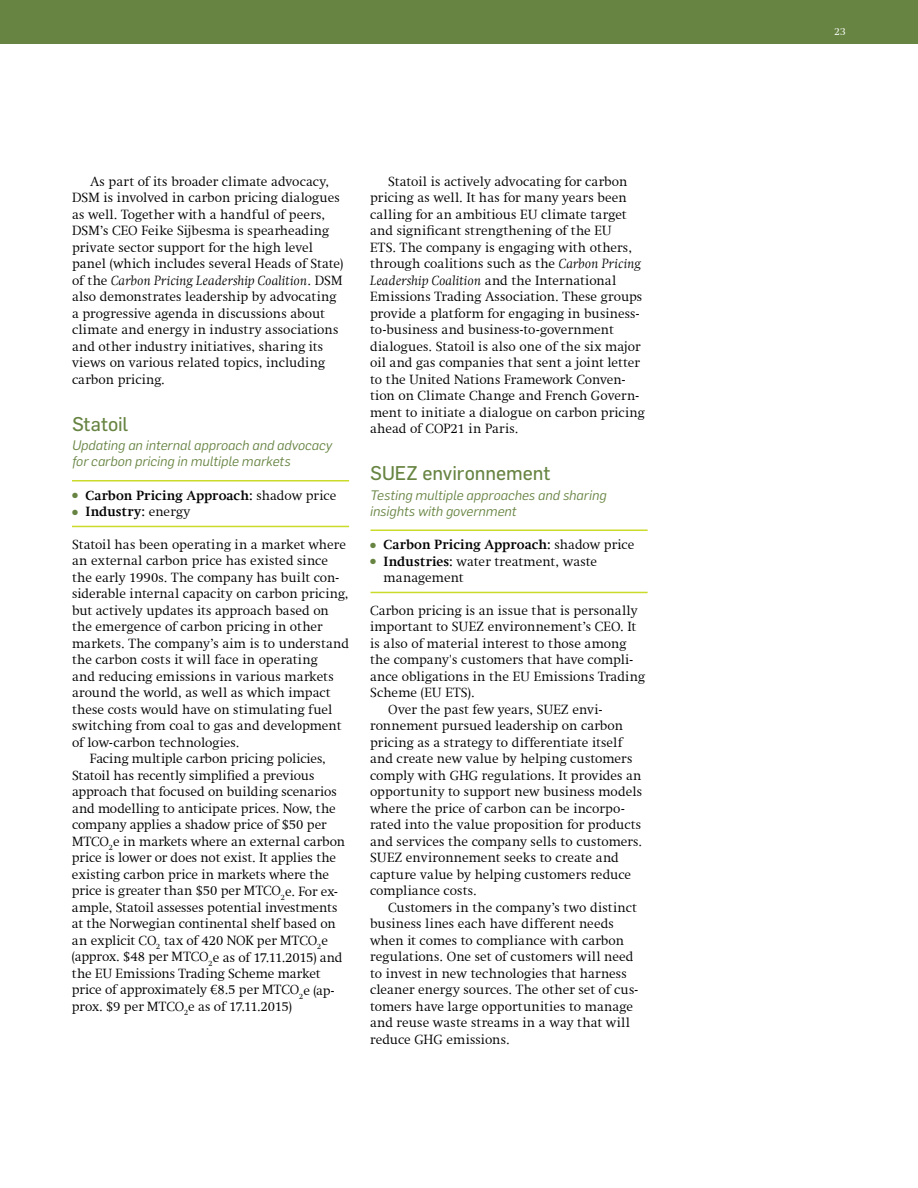
<style>
.page{position:relative;width:918px;height:1188px;background:#fff}
.page>*{position:absolute;margin:0;border:0;box-sizing:border-box;transform-origin:0 0}
.t1{font:19.5px "Flama";letter-spacing:-.005em;color:#678442}
.t2{font:300 13.5px/16.5px "Swift Com";letter-spacing:.005em;color:#000}
.t3{font:italic 13.5px/16.5px "Flama";letter-spacing:.005em;color:#678442}
.t4{font:700 13.5px "Swift Com";letter-spacing:.005em;color:#000}
.t5{font:300 13.5px "Swift Com";letter-spacing:-.015em;color:#000}
.t6{font:300 10.5px "Swift Com";color:#fff}
.s1{font-style:italic}
.s2{color:#678442}
.s3{font-weight:300}
.s4{font-weight:700}
</style>
<div class="page">
<div style="left:0;top:0;width:918px;height:43px;background:#678442"></div>
<hr style="left:72px;top:526px;width:277px;height:1px;background:#cbdb2a">
<hr style="left:72px;top:480px;width:277px;height:2px;background:#cbdb2a">
<hr style="left:370px;top:592px;width:278px;height:1px;background:#cbdb2a">
<hr style="left:370px;top:530px;width:278px;height:1px;background:#cbdb2a">
<p class="t2" style="left:72px;top:173px;width:273px;text-indent:18px">As part of its broader climate advocacy, DSM is involved in carbon pricing dialogues as well. Together with a handful of peers, DSM’s CEO Feike Sijbesma is spearheading private sector support for the high level panel (which includes several Heads of State) of the <span class="s1">Carbon Pricing Leadership Coalition</span>. DSM also demonstrates leadership by advocating a progressive agenda in discussions about climate and energy in industry associations and other industry initiatives, sharing its views on various related topics, including carbon pricing.</p>
<h1 class="t1" style="left:72px;top:412px;width:58px">Statoil</h1>
<p class="t3" style="left:72px;top:437px;width:262px">Updating an internal approach and advocacy for carbon pricing in multiple markets</p>
<p class="t4" style="left:72px;top:487px;width:266px"><span class="s2">●</span> Carbon Pricing Approach: <span class="s3">shadow price</span></p>
<p class="t4" style="left:72px;top:503px;width:120px"><span class="s2">●</span> Industry: <span class="s3">energy</span></p>
<p class="t2" style="left:72px;top:536px;width:275px">Statoil has been operating in a market where</p>
<p class="t2" style="left:72px;top:553px;width:257px">an external carbon price has existed since</p>
<p class="t2" style="left:72px;top:569px;width:269px">the early 1990s. The company has built con-</p>
<p class="t2" style="left:72px;top:586px;width:278px">siderable internal capacity on carbon pricing,</p>
<p class="t2" style="left:72px;top:602px;width:258px">but actively updates its approach based on</p>
<p class="t2" style="left:72px;top:619px;width:252px">the emergence of carbon pricing in other</p>
<p class="t2" style="left:72px;top:635px;width:278px">markets. The company’s aim is to understand</p>
<p class="t2" style="left:72px;top:652px;width:247px">the carbon costs it will face in operating</p>
<p class="t2" style="left:72px;top:668px;width:263px">and reducing emissions in various markets</p>
<p class="t2" style="left:72px;top:685px;width:260px">around the world, as well as which impact</p>
<p class="t2" style="left:72px;top:701px;width:262px">these costs would have on stimulating fuel</p>
<p class="t2" style="left:72px;top:718px;width:271px">switching from coal to gas and development</p>
<p class="t2" style="left:72px;top:734px;width:169px">of low-carbon technologies.</p>
<p class="t2" style="left:90px;top:751px;width:237px">Facing multiple carbon pricing policies,</p>
<p class="t2" style="left:72px;top:767px;width:244px">Statoil has recently simplified a previous</p>
<p class="t2" style="left:72px;top:784px;width:266px">approach that focused on building scenarios</p>
<p class="t2" style="left:72px;top:800px;width:265px">and modelling to anticipate prices. Now, the</p>
<p class="t2" style="left:72px;top:817px;width:256px">company applies a shadow price of $50 per</p>
<p class="t2" style="left:72px;top:833px;width:275px">MTCO<sub>2</sub>e in markets where an external carbon</p>
<p class="t2" style="left:72px;top:850px;width:266px">price is lower or does not exist. It applies the</p>
<p class="t2" style="left:72px;top:866px;width:259px">existing carbon price in markets where the</p>
<p class="t2" style="left:72px;top:883px;width:267px">price is greater than $50 per MTCO<sub>2</sub>e. For ex-</p>
<p class="t2" style="left:72px;top:899px;width:267px">ample, Statoil assesses potential investments</p>
<p class="t2" style="left:72px;top:916px;width:265px">at the Norwegian continental shelf based on</p>
<p class="t2" style="left:72px;top:932px;width:257px">an explicit CO<sub>2</sub> tax of 420 NOK per MTCO<sub>2</sub>e</p>
<p class="t5" style="left:72px;top:949px;width:272px">(approx. $48 per MTCO<sub>2</sub>e as of 17.11.2015) and</p>
<p class="t2" style="left:72px;top:965px;width:250px">the EU Emissions Trading Scheme market</p>
<p class="t2" style="left:72px;top:982px;width:264px">price of approximately €8.5 per MTCO<sub>2</sub>e (ap-</p>
<p class="t5" style="left:72px;top:999px;width:221px">prox. $9 per MTCO<sub>2</sub>e as of 17.11.2015)</p>
<p class="t2" style="left:370px;top:173px;width:276px;text-indent:18px">Statoil is actively advocating for carbon pricing as well. It has for many years been calling for an ambitious EU climate target and significant strengthening of the EU<br>ETS. The company is engaging with others, through coalitions such as the <span class="s1">Carbon Pricing Leadership Coalition</span> and the International Emissions Trading Association. These groups provide a platform for engaging in business&shy;to-business and business-to-government dialogues. Statoil is also one of the six major oil and gas companies that sent a joint letter to the United Nations Framework Conven&shy;tion on Climate Change and French Govern&shy;ment to initiate a dialogue on carbon pricing ahead of COP21 in Paris.</p>
<h1 class="t1" style="left:370px;top:461px;width:182px">SUEZ environnement</h1>
<p class="t3" style="left:370px;top:486px;width:238px">Testing multiple approaches and sharing insights with government</p>
<p class="t4" style="left:370px;top:536px;width:266px"><span class="s2">●</span> Carbon Pricing Approach: <span class="s3">shadow price</span></p>
<p class="t2" style="left:384px;top:553px;width:215px;text-indent:-13px"><span class="s2">●</span> <span class="s4">Industries:</span> water treatment, waste management</p>
<p class="t2" style="left:370px;top:602px;width:269px">Carbon pricing is an issue that is personally</p>
<p class="t2" style="left:370px;top:619px;width:268px">important to SUEZ environnement’s CEO. It</p>
<p class="t2" style="left:370px;top:635px;width:258px">is also of material interest to those among</p>
<p class="t2" style="left:370px;top:652px;width:264px">the company's customers that have compli-</p>
<p class="t2" style="left:370px;top:668px;width:276px">ance obligations in the EU Emissions Trading</p>
<p class="t2" style="left:370px;top:685px;width:106px">Scheme (EU ETS).</p>
<p class="t2" style="left:388px;top:701px;width:216px">Over the past few years, SUEZ envi-</p>
<p class="t2" style="left:370px;top:718px;width:255px">ronnement pursued leadership on carbon</p>
<p class="t2" style="left:370px;top:734px;width:254px">pricing as a strategy to differentiate itself</p>
<p class="t2" style="left:370px;top:751px;width:264px">and create new value by helping customers</p>
<p class="t2" style="left:370px;top:767px;width:273px">comply with GHG regulations. It provides an</p>
<p class="t2" style="left:370px;top:784px;width:274px">opportunity to support new business models</p>
<p class="t2" style="left:370px;top:800px;width:256px">where the price of carbon can be incorpo-</p>
<p class="t2" style="left:370px;top:817px;width:273px">rated into the value proposition for products</p>
<p class="t2" style="left:370px;top:833px;width:274px">and services the company sells to customers.</p>
<p class="t2" style="left:370px;top:850px;width:250px">SUEZ environnement seeks to create and</p>
<p class="t2" style="left:370px;top:866px;width:262px">capture value by helping customers reduce</p>
<p class="t2" style="left:370px;top:883px;width:108px">compliance costs.</p>
<p class="t2" style="left:388px;top:899px;width:250px">Customers in the company’s two distinct</p>
<p class="t2" style="left:370px;top:916px;width:245px">business lines each have different needs</p>
<p class="t2" style="left:370px;top:932px;width:255px">when it comes to compliance with carbon</p>
<p class="t2" style="left:370px;top:949px;width:265px">regulations. One set of customers will need</p>
<p class="t2" style="left:370px;top:965px;width:258px">to invest in new technologies that harness</p>
<p class="t2" style="left:370px;top:982px;width:270px">cleaner energy sources. The other set of cus-</p>
<p class="t2" style="left:370px;top:998px;width:264px">tomers have large opportunities to manage</p>
<p class="t2" style="left:370px;top:1015px;width:261px">and reuse waste streams in a way that will</p>
<p class="t2" style="left:370px;top:1031px;width:141px">reduce GHG emissions.</p>
<p class="t6" style="left:835px;top:25px;width:13px">23</p>
</div>
